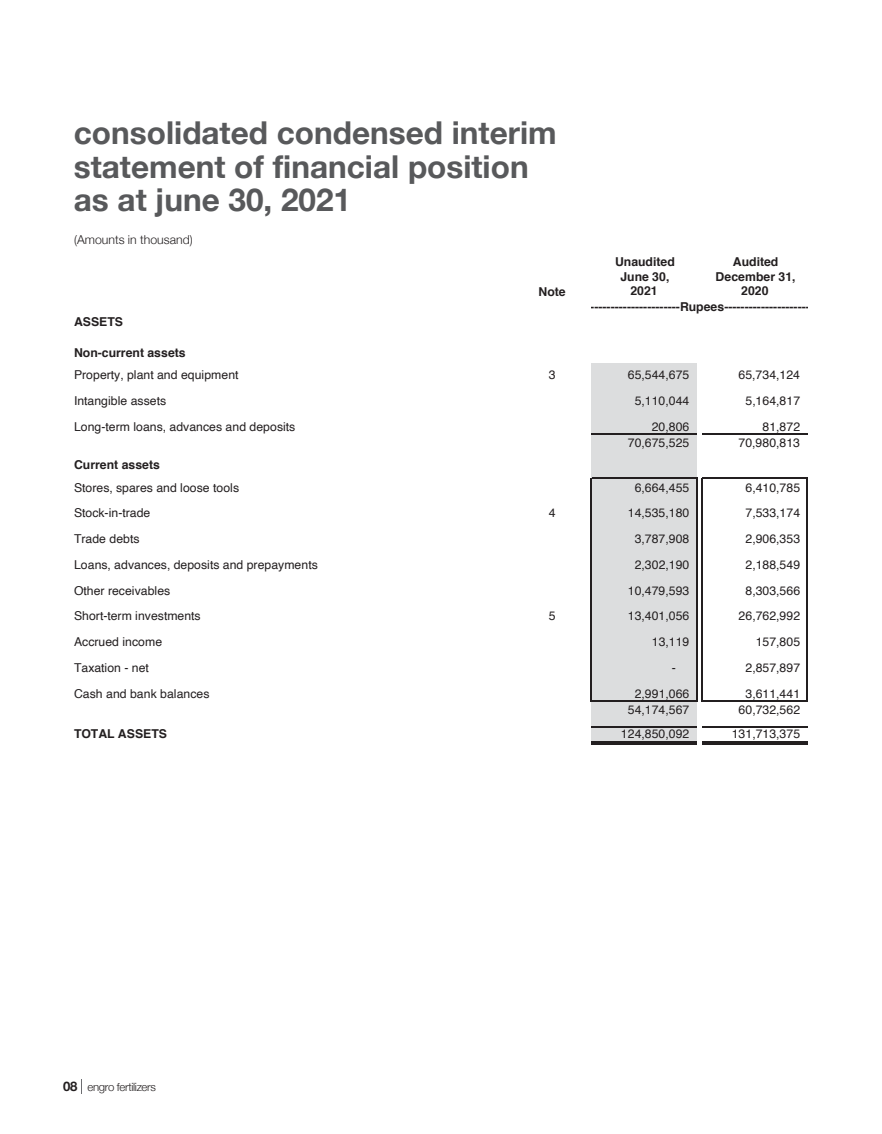
<style>
.page{position:relative;width:882px;height:1134px;background:#fff}
.page>*{position:absolute;margin:0;border:0;box-sizing:border-box;transform-origin:0 0}
.t1{font:700 31.5px/33.2px "Helvetica Neue";color:#58595b}
.t2{font:12.25px "Helvetica";letter-spacing:.005em;color:#231f20}
.t3{font:700 12.25px "Helvetica";letter-spacing:.005em;color:#231f20}
.t4{font:300 12.25px "Helvetica Neue";color:#231f20}
.t5{font:300 11.38px "Helvetica Neue";letter-spacing:-.03em;color:#231f20}
.s1{font-weight:700;font-size:13.12px}
</style>
<div class="page">
<svg style="left:81px;top:1079px;width:1px;height:15px"></svg>
<div style="left:591px;top:363px;width:106px;height:382px;background:#dcddde"></div>
<hr style="left:591px;top:433px;width:106px;height:2px;background:#231f20">
<hr style="left:592px;top:478px;width:105px;height:1px;background:#231f20">
<hr style="left:592px;top:700px;width:105px;height:2px;background:#231f20">
<hr style="left:591px;top:726px;width:106px;height:1px;background:#231f20">
<hr style="left:591px;top:741px;width:106px;height:1px;background:#231f20">
<hr style="left:591px;top:743px;width:106px;height:2px;background:#231f20">
<hr style="left:591px;top:478px;width:1px;height:224px;background:#231f20">
<hr style="left:696px;top:479px;width:1px;height:223px;background:#231f20">
<hr style="left:702px;top:478px;width:1px;height:224px;background:#231f20">
<hr style="left:807px;top:479px;width:1px;height:223px;background:#231f20">
<hr style="left:702px;top:433px;width:105px;height:2px;background:#231f20">
<hr style="left:703px;top:478px;width:105px;height:1px;background:#231f20">
<hr style="left:703px;top:700px;width:105px;height:2px;background:#231f20">
<hr style="left:702px;top:726px;width:105px;height:1px;background:#231f20">
<hr style="left:702px;top:741px;width:105px;height:1px;background:#231f20">
<hr style="left:702px;top:743px;width:105px;height:2px;background:#231f20">
<h1 class="t1" style="left:74px;top:117px;width:484px">consolidated condensed interim statement of financial position as at june 30, 2021</h1>
<p class="t4" style="left:74px;top:229px;width:120px">(Amounts in thousand)</p>
<p class="t3" style="left:615px;top:253px;width:61px">Unaudited</p>
<p class="t3" style="left:733px;top:253px;width:47px">Audited</p>
<p class="t3" style="left:620px;top:269px;width:51px">June 30,</p>
<p class="t3" style="left:716px;top:269px;width:82px">December 31,</p>
<p class="t3" style="left:539px;top:284px;width:29px">Note</p>
<p class="t3" style="left:630px;top:283px;width:29px">2021</p>
<p class="t3" style="left:741px;top:283px;width:29px">2020</p>
<p class="t3" style="left:586px;top:299px;width:229px">-----------------------Rupees----------------------</p>
<p class="t3" style="left:74px;top:314px;width:50px">ASSETS</p>
<p class="t3" style="left:74px;top:345px;width:113px">Non-current assets</p>
<p class="t2" style="left:74px;top:366px;width:166px">Property, plant and equipment</p>
<p class="t2" style="left:549px;top:366px;width:8px">3</p>
<p class="t2" style="left:628px;top:366px;width:63px">65,544,675</p>
<p class="t2" style="left:739px;top:366px;width:63px">65,734,124</p>
<p class="t2" style="left:74px;top:391px;width:94px">Intangible assets</p>
<p class="t2" style="left:635px;top:391px;width:56px">5,110,044</p>
<p class="t2" style="left:745px;top:391px;width:56px">5,164,817</p>
<p class="t2" style="left:74px;top:417px;width:223px">Long-term loans, advances and deposits</p>
<p class="t2" style="left:652px;top:417px;width:39px">20,806</p>
<p class="t2" style="left:763px;top:417px;width:39px">81,872</p>
<p class="t2" style="left:628px;top:433px;width:63px">70,675,525</p>
<p class="t2" style="left:739px;top:433px;width:63px">70,980,813</p>
<p class="t3" style="left:74px;top:457px;width:87px">Current assets</p>
<p class="t2" style="left:74px;top:478px;width:167px">Stores, spares and loose tools</p>
<p class="t2" style="left:635px;top:478px;width:56px">6,664,455</p>
<p class="t2" style="left:745px;top:478px;width:56px">6,410,785</p>
<p class="t2" style="left:74px;top:504px;width:78px">Stock-in-trade</p>
<p class="t2" style="left:549px;top:504px;width:8px">4</p>
<p class="t2" style="left:628px;top:504px;width:63px">14,535,180</p>
<p class="t2" style="left:745px;top:504px;width:56px">7,533,174</p>
<p class="t2" style="left:74px;top:529px;width:67px">Trade debts</p>
<p class="t2" style="left:635px;top:529px;width:56px">3,787,908</p>
<p class="t2" style="left:745px;top:529px;width:56px">2,906,353</p>
<p class="t2" style="left:74px;top:555px;width:245px">Loans, advances, deposits and prepayments</p>
<p class="t2" style="left:635px;top:555px;width:56px">2,302,190</p>
<p class="t2" style="left:746px;top:555px;width:56px">2,188,549</p>
<p class="t2" style="left:74px;top:581px;width:98px">Other receivables</p>
<p class="t2" style="left:628px;top:581px;width:63px">10,479,593</p>
<p class="t2" style="left:746px;top:581px;width:56px">8,303,566</p>
<p class="t2" style="left:74px;top:607px;width:128px">Short-term investments</p>
<p class="t2" style="left:549px;top:607px;width:8px">5</p>
<p class="t2" style="left:628px;top:607px;width:63px">13,401,056</p>
<p class="t2" style="left:739px;top:607px;width:63px">26,762,992</p>
<p class="t2" style="left:74px;top:632px;width:90px">Accrued income</p>
<p class="t2" style="left:652px;top:632px;width:39px">13,119</p>
<p class="t2" style="left:756px;top:632px;width:46px">157,805</p>
<p class="t2" style="left:74px;top:658px;width:76px">Taxation - net</p>
<p class="t2" style="left:672px;top:658px;width:6px">-</p>
<p class="t2" style="left:745px;top:658px;width:56px">2,857,897</p>
<p class="t2" style="left:74px;top:684px;width:137px">Cash and bank balances</p>
<p class="t2" style="left:635px;top:684px;width:56px">2,991,066</p>
<p class="t2" style="left:746px;top:684px;width:56px">3,611,441</p>
<p class="t2" style="left:628px;top:700px;width:63px">54,174,567</p>
<p class="t2" style="left:739px;top:700px;width:63px">60,732,562</p>
<p class="t3" style="left:74px;top:726px;width:94px">TOTAL ASSETS</p>
<p class="t2" style="left:621px;top:725px;width:70px">124,850,092</p>
<p class="t2" style="left:732px;top:725px;width:70px">131,713,375</p>
<p class="t5" style="left:63px;top:1078px;width:94px"><span class="s1">08</span> engro fertilizers</p>
</div>
